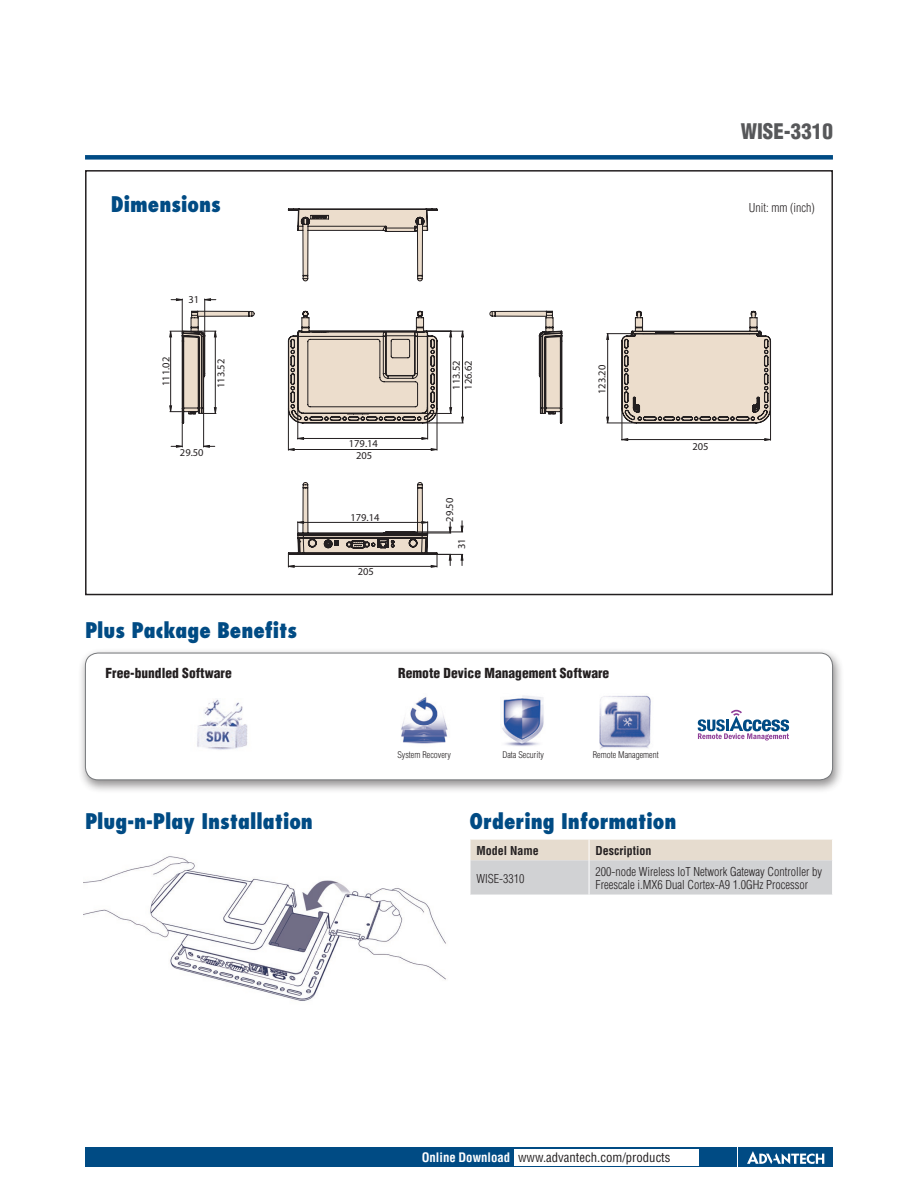
<style>
.page{position:relative;width:918px;height:1188px;background:#fff}
.page>*{position:absolute;margin:0;border:0;box-sizing:border-box;transform-origin:0 0}
.t1{font:800 condensed 21px "Futura";color:#004b84}
.t2{font:900 condensed 21px "Helvetica";color:#57585a}
.t3{font:900 condensed 13.5px "Helvetica";color:#231f20}
.t4{font:condensed 12.75px "Helvetica";color:#231f20}
.t5{font:300 condensed 12px/13.5px "Helvetica";color:#231f20}
.t6{font:700 condensed 12px "Helvetica";color:#231f20}
.t7{font:10.5px/11.9px "Myriad Pro";color:#231f20;text-align:center}
.t8{font:300 condensed 9px "Helvetica";color:#231f20}
.s1{font-weight:700;color:#fff}
</style>
<div class="page">
<div style="left:85px;top:155px;width:748px;height:5px;background:#004b84"></div>
<div style="left:85px;top:1147px;width:651px;height:20px;background:#004b84"></div>
<div style="left:738px;top:1147px;width:95px;height:20px;background:#004b84"></div>
<svg style="left:747px;top:1151px;width:77px;height:13px"></svg>
<div style="left:514px;top:1149px;width:184px;height:16px;background:#fff"></div>
<div style="left:85px;top:170px;width:748px;height:425px;background:#fff;border:2px solid #231f20"></div>
<div style="left:78px;top:648px;width:766px;height:146px;background:#231f20;opacity:.5"></div>
<div style="left:85px;top:653px;width:748px;height:127px;background:#fff;border-radius:13px"></div>
<div style="left:85px;top:653px;width:748px;height:127px;border:1px solid #76787b;border-radius:13px"></div>
<svg style="left:470px;top:840px;width:362px;height:55px"></svg>
<img style="left:197px;top:699px;width:51px;height:51px">
<img style="left:84px;top:856px;width:362px;height:145px">
<svg style="left:698px;top:710px;width:91px;height:30px"></svg>
<img style="left:401px;top:697px;width:47px;height:47px">
<img style="left:502px;top:695px;width:42px;height:51px">
<img style="left:599px;top:695px;width:52px;height:54px">
<hr style="left:297px;top:409px;width:1px;height:30px;background:#231f20">
<hr style="left:427px;top:409px;width:1px;height:30px;background:#231f20">
<hr style="left:288px;top:409px;width:1px;height:41px;background:#231f20">
<hr style="left:437px;top:409px;width:1px;height:41px;background:#231f20">
<svg style="left:297px;top:437px;width:132px;height:3px"></svg>
<svg style="left:288px;top:448px;width:150px;height:3px"></svg>
<svg style="left:288px;top:310px;width:176px;height:114px"></svg>
<svg style="left:287px;top:208px;width:151px;height:74px"></svg>
<svg style="left:287px;top:482px;width:177px;height:86px"></svg>
<hr style="left:182px;top:299px;width:1px;height:32px;background:#231f20">
<hr style="left:204px;top:299px;width:1px;height:37px;background:#231f20">
<svg style="left:171px;top:298px;width:12px;height:3px"></svg>
<svg style="left:204px;top:298px;width:12px;height:3px"></svg>
<svg style="left:169px;top:310px;width:86px;height:138px"></svg>
<svg style="left:489px;top:310px;width:74px;height:114px"></svg>
<hr style="left:770px;top:409px;width:1px;height:31px;background:#231f20">
<hr style="left:622px;top:409px;width:1px;height:31px;background:#231f20">
<svg style="left:621px;top:438px;width:150px;height:3px"></svg>
<svg style="left:606px;top:310px;width:165px;height:114px"></svg>
<h1 class="t2" style="left:741px;top:119px;width:94px">WISE-3310</h1>
<h1 class="t1" style="left:111px;top:191px;width:111px">Dimensions</h1>
<p class="t5" style="left:749px;top:201px;width:67px">Unit: mm (inch)</p>
<p class="t7" style="left:188px;top:293px;width:12px">31</p>
<p class="t7" style="left:160px;top:386px;width:31px;rotate:-90deg">111.02</p>
<p class="t7" style="left:215px;top:388px;width:31px;rotate:-90deg">113.52</p>
<p class="t7" style="left:596px;top:394px;width:31px;rotate:-90deg">123.20</p>
<p class="t7" style="left:450px;top:390px;width:31px;text-align:left;rotate:-90deg">113.52<br>126.62</p>
<p class="t7" style="left:180px;top:447px;width:25px">29.50</p>
<p class="t7" style="left:349px;top:437px;width:31px">179.14<br>205</p>
<p class="t7" style="left:350px;top:511px;width:31px">179.14</p>
<p class="t7" style="left:358px;top:566px;width:18px">205</p>
<p class="t7" style="left:444px;top:522px;width:25px;rotate:-90deg">29.50</p>
<p class="t7" style="left:456px;top:549px;width:12px;rotate:-90deg">31</p>
<h1 class="t1" style="left:85px;top:616px;width:214px">Plus Package Benefits</h1>
<p class="t3" style="left:105px;top:664px;width:128px">Free-bundled Software</p>
<p class="t3" style="left:398px;top:664px;width:213px">Remote Device Management Software</p>
<p class="t8" style="left:397px;top:750px;width:55px">System Recovery</p>
<p class="t8" style="left:502px;top:750px;width:43px">Data Security</p>
<p class="t8" style="left:593px;top:750px;width:67px">Remote Management</p>
<p class="t7" style="left:692px;top:440px;width:18px">205</p>
<h1 class="t1" style="left:85px;top:808px;width:229px">Plug-n-Play Installation</h1>
<h1 class="t1" style="left:470px;top:808px;width:208px">Ordering Information</h1>
<p class="t6" style="left:476px;top:844px;width:64px">Model Name</p>
<p class="t6" style="left:595px;top:844px;width:57px">Description</p>
<p class="t5" style="left:476px;top:872px;width:49px">WISE-3310</p>
<p class="t5" style="left:595px;top:865px;width:228px">200-node Wireless IoT Network Gateway Controller by<br>Freescale i.MX6 Dual Cortex-A9 1.0GHz Processor</p>
<p class="t4" style="left:422px;top:1150px;width:250px"><span class="s1">Online Download</span> www.advantech.com/products</p>
</div>
